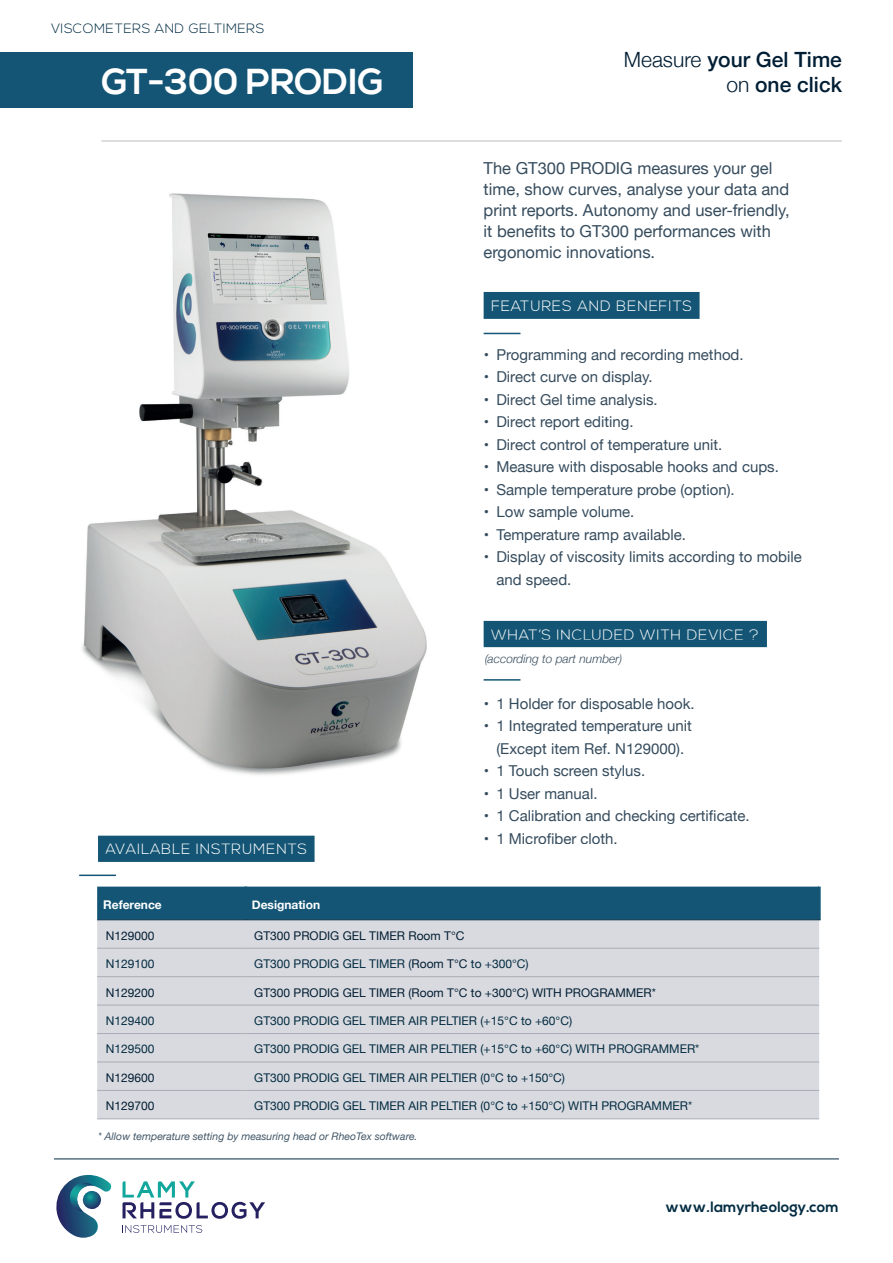
<style>
.page{position:relative;width:893px;height:1263px;background:#fff}
.page>*{position:absolute;margin:0;border:0;box-sizing:border-box;transform-origin:0 0}
.t1{font:700 36px "Nexa";color:#fff}
.t2{font:500 21px/25.5px "Helvetica Neue";color:#021e34;text-align:right}
.t3{font:16.5px/21px "Helvetica Neue";color:#021e34}
.t4{font:15px/22.5px "Helvetica Neue";color:#021e34}
.t5{font:300 15px "Nexa";letter-spacing:.05em;color:#fff}
.t6{font:700 15px "Nexa";color:#032c42}
.t7{font:300 13.5px "Nexa";letter-spacing:.03em;color:#032c42}
.t8{font:12px "Helvetica Neue";color:#032c42}
.t9{font:12px "Helvetica Neue";color:#021e34}
.t10{font:italic 300 12px "Helvetica Neue";color:#021e34}
.t11{font:700 12px "Helvetica Neue";color:#fff}
.t12{font:italic 10.5px "Helvetica Neue";color:#021e34}
.s1{font-weight:300}
.s2{color:#021e34}
</style>
<div class="page">
<svg style="left:125px;top:1225px;width:77px;height:8px"></svg>
<svg style="left:123px;top:1181px;width:142px;height:38px"></svg>
<svg style="left:56px;top:1175px;width:56px;height:63px"></svg>
<hr style="left:54px;top:1159px;width:785px;height:1px;background:#032c42">
<hr style="left:484px;top:333px;width:36px;height:1px;background:#145575">
<hr style="left:484px;top:679px;width:36px;height:2px;background:#145575">
<div style="left:97px;top:887px;width:721px;height:32px;background:#145575"></div>
<div style="left:97px;top:920px;width:722px;height:198px;background:#d9dadf"></div>
<hr style="left:244px;top:887px;width:3px;height:33px;background:#145575">
<hr style="left:818px;top:887px;width:3px;height:33px;background:#145575">
<hr style="left:97px;top:919px;width:149px;height:1px;background:#032c42">
<hr style="left:246px;top:919px;width:575px;height:1px;background:#032c42">
<hr style="left:97px;top:948px;width:149px;height:1px;background:#aaadb8">
<hr style="left:246px;top:948px;width:573px;height:1px;background:#aaadb8">
<hr style="left:97px;top:976px;width:149px;height:1px;background:#aaadb8">
<hr style="left:246px;top:976px;width:573px;height:1px;background:#aaadb8">
<hr style="left:97px;top:1005px;width:149px;height:1px;background:#aaadb8">
<hr style="left:246px;top:1005px;width:573px;height:1px;background:#aaadb8">
<hr style="left:97px;top:1033px;width:149px;height:1px;background:#aaadb8">
<hr style="left:246px;top:1033px;width:573px;height:1px;background:#aaadb8">
<hr style="left:97px;top:1062px;width:149px;height:1px;background:#aaadb8">
<hr style="left:246px;top:1062px;width:573px;height:1px;background:#aaadb8">
<hr style="left:97px;top:1090px;width:149px;height:1px;background:#aaadb8">
<hr style="left:246px;top:1090px;width:573px;height:1px;background:#aaadb8">
<hr style="left:97px;top:1118px;width:149px;height:1px;background:#aaadb8">
<hr style="left:246px;top:1118px;width:573px;height:1px;background:#aaadb8">
<svg style="left:98px;top:835px;width:217px;height:27px;background:#1a5979"></svg>
<hr style="left:79px;top:874px;width:37px;height:2px;background:#145575">
<svg style="left:483px;top:291px;width:217px;height:28px;background:#1d5c7a"></svg>
<svg style="left:483px;top:620px;width:284px;height:28px;background:#235f7d"></svg>
<img style="left:82px;top:140px;width:397px;height:635px">
<div style="left:0;top:52px;width:413px;height:56px;background:#145575"></div>
<hr style="left:101px;top:141px;width:741px;height:1px;background:#bcbdc0">
<p class="t7" style="left:51px;top:21px;width:215px">VISCOMETERS AND GELTIMERS</p>
<h1 class="t1" style="left:101px;top:60px;width:284px">GT-300 PRODIG</h1>
<p class="t5" style="left:106px;top:841px;width:203px">AVAILABLE INSTRUMENTS</p>
<h2 class="t2" style="left:624px;top:45px;width:220px"><span class="s1">Measure</span> your Gel Time <span class="s1">on</span> one click</h2>
<p class="t3" style="left:484px;top:159px;width:308px">The GT300 PRODIG measures your gel time, show curves, analyse your data and print reports. Autonomy and user-friendly, it benefits to GT300 performances with ergonomic innovations.</p>
<p class="t5" style="left:491px;top:297px;width:202px">FEATURES AND BENEFITS</p>
<p class="t4" style="left:484px;top:344px;width:262px">• Programming and recording method.</p>
<p class="t4" style="left:484px;top:366px;width:171px">• Direct curve on display.</p>
<p class="t4" style="left:484px;top:389px;width:176px">• Direct Gel time analysis.</p>
<p class="t4" style="left:484px;top:411px;width:151px">• Direct report editing.</p>
<p class="t4" style="left:484px;top:434px;width:240px">• Direct control of temperature unit.</p>
<p class="t4" style="left:484px;top:456px;width:297px">• Measure with disposable hooks and cups.</p>
<p class="t4" style="left:484px;top:479px;width:253px">• Sample temperature probe (option).</p>
<p class="t4" style="left:484px;top:501px;width:152px">• Low sample volume.</p>
<p class="t4" style="left:484px;top:524px;width:204px">• Temperature ramp available.</p>
<p class="t4" style="left:496px;top:546px;width:307px;text-indent:-13px">• Display of viscosity limits according to mobile and speed.</p>
<p class="t5" style="left:491px;top:626px;width:269px">WHAT’S INCLUDED WITH DEVICE ?</p>
<p class="t10" style="left:484px;top:649px;width:139px">(according to part number)</p>
<p class="t4" style="left:484px;top:693px;width:213px">• 1 Holder for disposable hook.</p>
<p class="t4" style="left:484px;top:715px;width:210px;text-align:center">• 1 Integrated temperature unit (Except item Ref. N129000).</p>
<p class="t4" style="left:484px;top:760px;width:163px">• 1 Touch screen stylus.</p>
<p class="t4" style="left:484px;top:783px;width:115px">• 1 User manual.</p>
<p class="t4" style="left:484px;top:805px;width:268px">• 1 Calibration and checking certificate.</p>
<p class="t4" style="left:484px;top:828px;width:136px">• 1 Microfiber cloth.</p>
<p class="t11" style="left:103px;top:895px;width:60px">Reference</p>
<p class="t11" style="left:252px;top:895px;width:70px">Designation</p>
<p class="t9" style="left:106px;top:927px;width:50px">N129000</p>
<p class="t9" style="left:254px;top:927px;width:212px">GT300 PRODIG GEL TIMER Room T°C</p>
<p class="t8" style="left:106px;top:955px;width:50px">N129100</p>
<p class="t8" style="left:254px;top:955px;width:276px">GT300 PRODIG GEL TIMER (<span class="s2">Room T°C</span> to +300°C)</p>
<p class="t9" style="left:106px;top:984px;width:50px">N129200</p>
<p class="t9" style="left:254px;top:984px;width:403px">GT300 PRODIG GEL TIMER (Room T°C to +300°C) WITH PROGRAMMER*</p>
<p class="t8" style="left:106px;top:1012px;width:50px">N129400</p>
<p class="t8" style="left:254px;top:1012px;width:319px">GT300 PRODIG GEL TIMER AIR PELTIER (+15°C to +60°C)</p>
<p class="t8" style="left:106px;top:1040px;width:50px">N129500</p>
<p class="t8" style="left:254px;top:1040px;width:447px">GT300 PRODIG GEL TIMER AIR PELTIER (+15°C to +60°C) WITH PROGRAMMER*</p>
<p class="t9" style="left:106px;top:1069px;width:50px">N129600</p>
<p class="t8" style="left:254px;top:1069px;width:312px">GT300 PRODIG GEL TIMER AIR PELTIER (0°C to +150°C)</p>
<p class="t9" style="left:106px;top:1097px;width:50px">N129700</p>
<p class="t8" style="left:254px;top:1097px;width:439px">GT300 PRODIG GEL TIMER AIR PELTIER (0°C to +150°C) WITH PROGRAMMER*</p>
<p class="t12" style="left:98px;top:1129px;width:321px">* Allow temperature setting by measuring head or RheoTex software.</p>
<p class="t6" style="left:665px;top:1199px;width:175px">www.lamyrheology.com</p>
</div>
